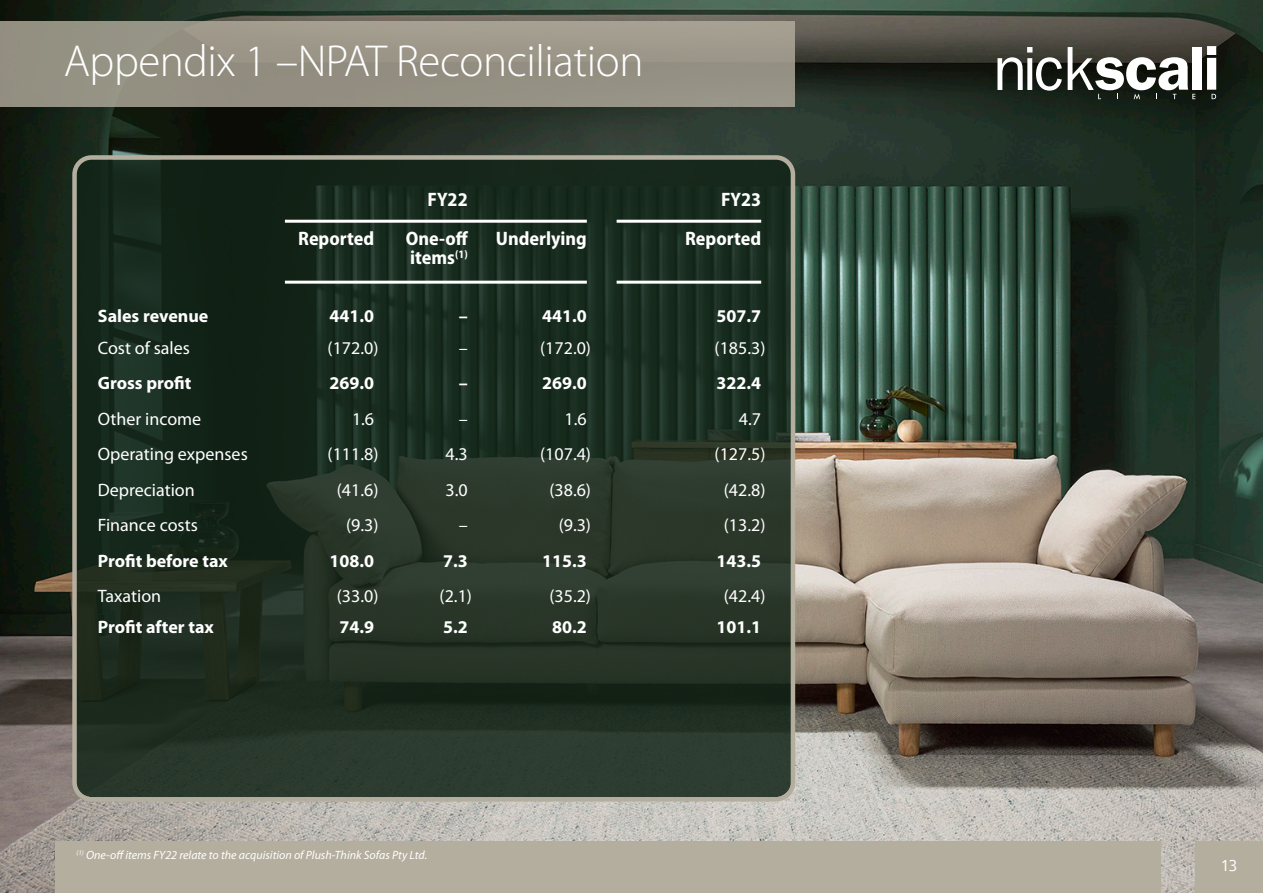
<style>
.page{position:relative;width:1263px;height:893px;background:#fff}
.page>*{position:absolute;margin:0;border:0;box-sizing:border-box;transform-origin:0 0}
.t1{font:300 45px "Myriad Pro";letter-spacing:-.01em;color:#fff}
.t2{font:700 semi-condensed 19.5px "Myriad Pro";color:#fff}
.t3{font:18px "Myriad Pro";color:#fff}
.t4{font:700 18px "Myriad Pro";color:#fff}
.t5{font:300 18px "Colaborate";color:#fff}
.t6{font:italic 12px "Myriad Pro";color:#fff}
</style>
<div class="page">
<img style="left:0;top:0;width:1263px;height:893px">
<div style="left:1192px;top:47px;width:9px;height:43px;background:#fff"></div>
<svg style="left:997px;top:47px;width:65px;height:44px"></svg>
<svg style="left:1068px;top:47px;width:127px;height:52px"></svg>
<svg style="left:1207px;top:46px;width:9px;height:53px"></svg>
<div style="left:55px;top:842px;width:1106px;height:51px;background:#b4ae9f"></div>
<div style="left:1196px;top:842px;width:67px;height:51px;background:#b4ae9f"></div>
<div style="left:0;top:21px;width:795px;height:85px;background:linear-gradient(to right,#939082,#9d978a)"></div>
<svg style="left:76px;top:160px;width:716px;height:637px;background:#1e2e21"></svg>
<div style="left:72px;top:155px;width:723px;height:646px;border:4px solid #b4ae9f;border-radius:17px"></div>
<hr style="left:285px;top:220px;width:302px;height:3px;background:#fff">
<hr style="left:285px;top:281px;width:302px;height:3px;background:#fff">
<hr style="left:617px;top:220px;width:144px;height:3px;background:#fff">
<hr style="left:617px;top:281px;width:144px;height:3px;background:#fff">
<p class="t1" style="left:64px;top:37px;width:581px">Appendix 1 –NPAT Reconciliation</p>
<p class="t2" style="left:428px;top:189px;width:42px">FY22</p>
<p class="t2" style="left:721px;top:189px;width:42px">FY23</p>
<p class="t2" style="left:298px;top:228px;width:78px">Reported</p>
<p class="t2" style="left:406px;top:228px;width:64px">One-off</p>
<p class="t2" style="left:496px;top:228px;width:92px">Underlying</p>
<p class="t2" style="left:685px;top:228px;width:78px">Reported</p>
<p class="t2" style="left:410px;top:247px;width:59px">items<sup>(1)</sup></p>
<p class="t4" style="left:98px;top:306px;width:112px">Sales revenue</p>
<p class="t4" style="left:330px;top:306px;width:46px">441.0</p>
<p class="t4" style="left:459px;top:306px;width:10px">–</p>
<p class="t4" style="left:542px;top:306px;width:46px">441.0</p>
<p class="t4" style="left:716px;top:306px;width:46px">507.7</p>
<p class="t3" style="left:98px;top:338px;width:94px">Cost of sales</p>
<p class="t3" style="left:328px;top:338px;width:52px">(172.0)</p>
<p class="t3" style="left:459px;top:338px;width:10px">–</p>
<p class="t3" style="left:540px;top:338px;width:52px">(172.0)</p>
<p class="t3" style="left:714px;top:338px;width:52px">(185.3)</p>
<p class="t4" style="left:98px;top:373px;width:95px">Gross profit</p>
<p class="t4" style="left:330px;top:373px;width:46px">269.0</p>
<p class="t4" style="left:459px;top:373px;width:10px">–</p>
<p class="t4" style="left:542px;top:373px;width:46px">269.0</p>
<p class="t4" style="left:716px;top:373px;width:46px">322.4</p>
<p class="t3" style="left:98px;top:409px;width:105px">Other income</p>
<p class="t3" style="left:352px;top:409px;width:24px">1.6</p>
<p class="t3" style="left:459px;top:409px;width:10px">–</p>
<p class="t3" style="left:565px;top:409px;width:24px">1.6</p>
<p class="t3" style="left:739px;top:409px;width:24px">4.7</p>
<p class="t3" style="left:98px;top:444px;width:151px">Operating expenses</p>
<p class="t3" style="left:328px;top:444px;width:52px">(111.8)</p>
<p class="t3" style="left:446px;top:444px;width:24px">4.3</p>
<p class="t3" style="left:540px;top:444px;width:52px">(107.4)</p>
<p class="t3" style="left:714px;top:444px;width:52px">(127.5)</p>
<p class="t3" style="left:98px;top:480px;width:98px">Depreciation</p>
<p class="t3" style="left:337px;top:480px;width:43px">(41.6)</p>
<p class="t3" style="left:446px;top:480px;width:24px">3.0</p>
<p class="t3" style="left:549px;top:480px;width:43px">(38.6)</p>
<p class="t3" style="left:724px;top:480px;width:43px">(42.8)</p>
<p class="t3" style="left:98px;top:515px;width:102px">Finance costs</p>
<p class="t3" style="left:346px;top:515px;width:34px">(9.3)</p>
<p class="t3" style="left:459px;top:515px;width:10px">–</p>
<p class="t3" style="left:559px;top:515px;width:34px">(9.3)</p>
<p class="t3" style="left:724px;top:515px;width:43px">(13.2)</p>
<p class="t4" style="left:98px;top:551px;width:132px">Profit before tax</p>
<p class="t4" style="left:330px;top:551px;width:46px">108.0</p>
<p class="t4" style="left:443px;top:551px;width:26px">7.3</p>
<p class="t4" style="left:542px;top:551px;width:46px">115.3</p>
<p class="t4" style="left:716px;top:551px;width:46px">143.5</p>
<p class="t3" style="left:98px;top:586px;width:65px">Taxation</p>
<p class="t3" style="left:337px;top:586px;width:43px">(33.0)</p>
<p class="t3" style="left:440px;top:586px;width:34px">(2.1)</p>
<p class="t3" style="left:549px;top:586px;width:43px">(35.2)</p>
<p class="t3" style="left:724px;top:586px;width:43px">(42.4)</p>
<p class="t4" style="left:98px;top:617px;width:118px">Profit after tax</p>
<p class="t4" style="left:340px;top:617px;width:36px">74.9</p>
<p class="t4" style="left:443px;top:617px;width:26px">5.2</p>
<p class="t4" style="left:552px;top:617px;width:36px">80.2</p>
<p class="t4" style="left:716px;top:617px;width:46px">101.1</p>
<p class="t6" style="left:77px;top:849px;width:352px"><sup>(1)</sup> One-off items FY22 relate to the acquisition of Plush-Think Sofas Pty Ltd.</p>
<p class="t5" style="left:1220px;top:856px;width:19px">13</p>
</div>
